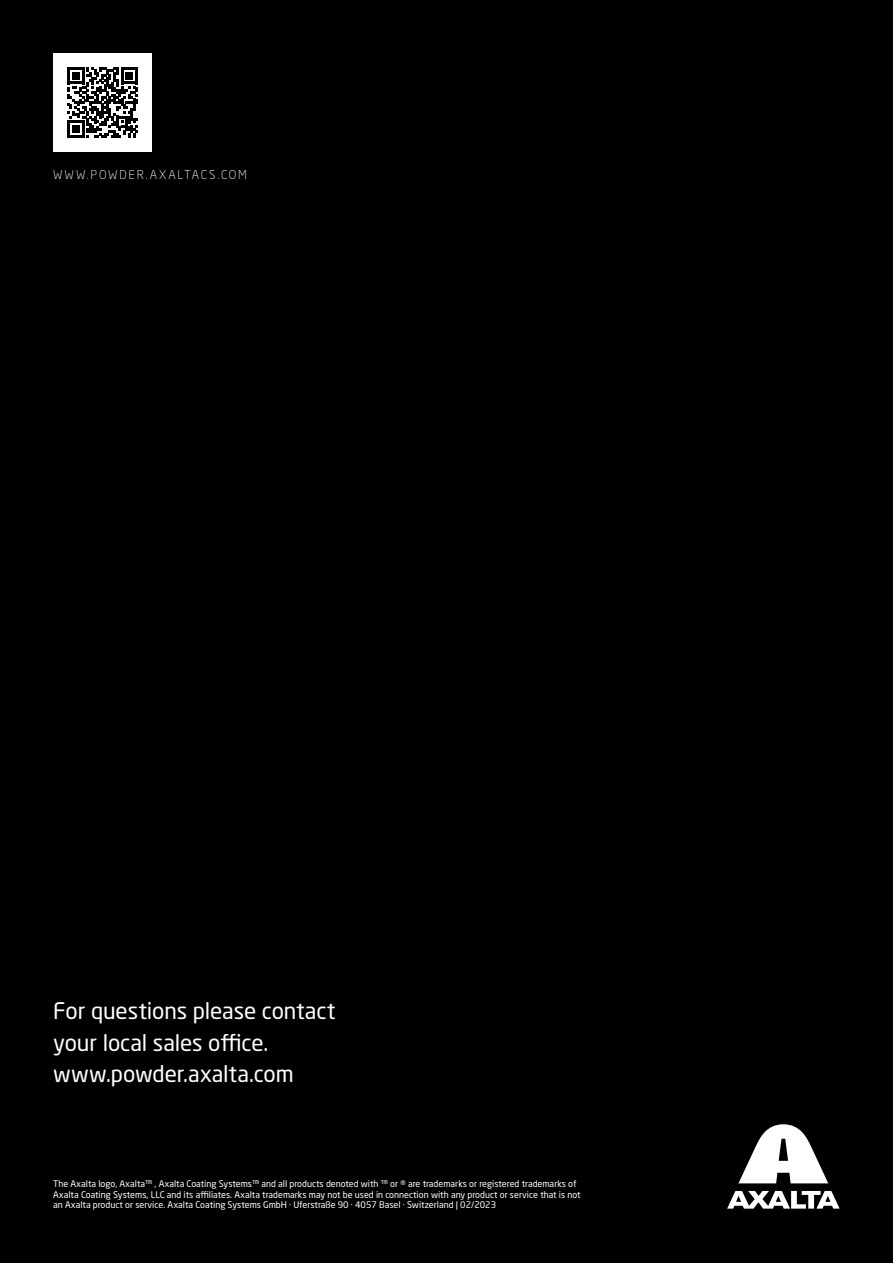
<style>
.page{position:relative;width:893px;height:1263px;background:#000}
.page>*{position:absolute;margin:0;border:0;box-sizing:border-box;transform-origin:0 0}
.t1{font:22.5px/31.5px "Neo Sans Pro";letter-spacing:-.005em;color:#fff}
.t2{font:300 12px "Neo Sans Pro";letter-spacing:.145em;color:#fff}
.t3{font:9px/10.5px "Neo Sans Pro";color:#fff}
</style>
<div class="page">
<svg style="left:727px;top:1124px;width:113px;height:84px"></svg>
<div style="left:53px;top:53px;width:99px;height:99px;background:#fff"></div>
<svg style="left:67px;top:67px;width:71px;height:71px"></svg>
<h2 class="t2" style="left:53px;top:168px;width:195px">WWW.POWDER.AXALTACS.COM</h2>
<h1 class="t1" style="left:53px;top:995px;width:284px">For questions please contact your local sales office. www.powder.axalta.com</h1>
<p class="t3" style="left:53px;top:1178px;width:529px">The Axalta logo, Axalta™ , Axalta Coating Systems™ and all products denoted with ™ or ® are trademarks or registered trademarks of<br>Axalta Coating Systems, LLC and its affiliates. Axalta trademarks may not be used in connection with any product or service that is not an Axalta product or service. Axalta Coating Systems GmbH · Uferstraße 90 · 4057 Basel · Switzerland | 02/2023</p>
</div>
